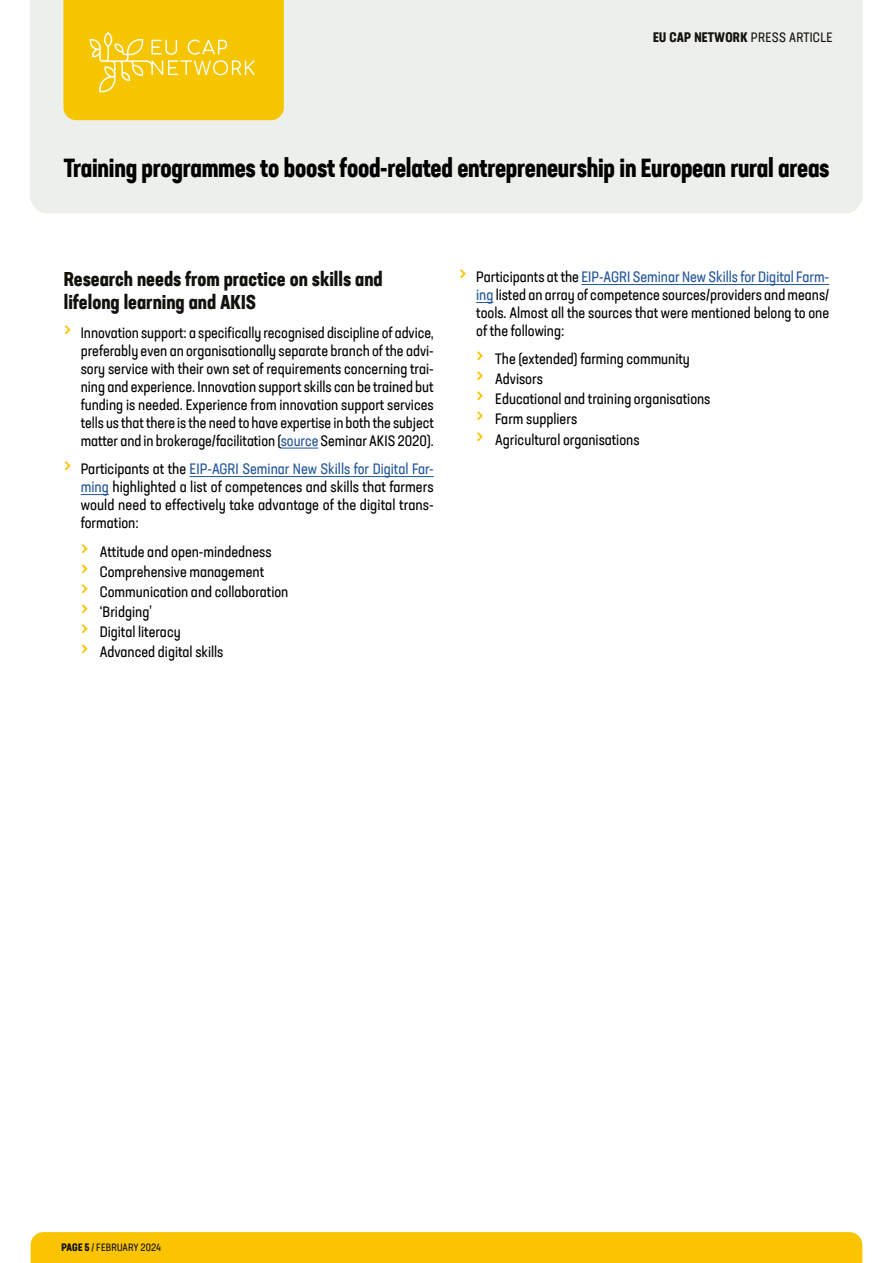
<style>
.page{position:relative;width:893px;height:1263px;background:#fff}
.page>*{position:absolute;margin:0;border:0;box-sizing:border-box;transform-origin:0 0}
.t1{font:700 condensed 25.5px "Neusa Next Std";letter-spacing:-.01em;color:#000;scale:.96 1}
.t2{font:700 condensed 19.5px/23.4px "Neusa Next Std";color:#12110c}
.t3{font:condensed 15px/18px "Neusa Next Std";color:#000;text-align:justify}
.t4{font:700 condensed 13.5px "Neusa Next Std";letter-spacing:.015em;color:#12110c}
.t5{font:condensed 10.5px "Neusa Next Std";letter-spacing:.005em;color:#12110c}
.s1{font-weight:400}
.s2{font-size:22.5px;color:#fac400}
.s3{color:#255699}
.s4{font-weight:700}
</style>
<div class="page">
<div style="left:31px;top:1232px;width:831px;height:31px;background:#fac400"></div>
<div style="left:30px;top:0;width:833px;height:213px;background:#edefeb"></div>
<svg style="left:63px;top:0;width:221px;height:120px;background:#f5c70c"></svg>
<hr style="left:281px;top:448px;width:37px;height:1px;background:#255699">
<hr style="left:190px;top:476px;width:244px;height:1px;background:#255699">
<svg style="left:81px;top:494px;width:28px;height:1px"></svg>
<hr style="left:581px;top:284px;width:248px;height:1px;background:#255699">
<svg style="left:476px;top:302px;width:17px;height:1px"></svg>
<p class="t4" style="left:653px;top:29px;width:181px">EU CAP NETWORK <span class="s1">PRESS ARTICLE</span></p>
<h1 class="t1" style="left:64px;top:151px;width:799px">Training programmes to boost food-related entrepreneurship in European rural areas</h1>
<h2 class="t2" style="left:64px;top:267px;width:320px">Research needs from practice on skills and lifelong learning and AKIS</h2>
<p class="t3" style="left:81px;top:323px;width:355px;text-indent:-17px"><span class="s2">&gt;</span> Innovation support: a specifically recognised discipline of advice, preferably even an organisationally separate branch of the advi&shy;sory service with their own set of requirements concerning trai&shy;ning and experience. Innovation support skills can be trained but funding is needed. Experience from innovation support services tells us that there is the need to have expertise in both the subject matter and in brokerage/facilitation (<span class="s3">source</span> Seminar AKIS 2020).</p>
<p class="t3" style="left:81px;top:460px;width:354px;text-indent:-17px"><span class="s2">&gt;</span> Participants at the <span class="s3">EIP-AGRI Seminar New Skills for Digital Far&shy;ming</span> highlighted a list of competences and skills that farmers would need to effectively take advantage of the digital trans&shy;formation:</p>
<p class="t3" style="left:81px;top:541px;width:209px;line-height:20.1px;text-align:left"><span class="s2">&gt;</span> Attitude and open-mindedness<br><span class="s2">&gt;</span> Comprehensive management<br><span class="s2">&gt;</span> Communication and collaboration <span class="s2">&gt;</span> ‘Bridging’<br><span class="s2">&gt;</span> Digital literacy<br><span class="s2">&gt;</span> Advanced digital skills</p>
<p class="t3" style="left:476px;top:268px;width:354px;text-indent:-17px"><span class="s2">&gt;</span> Participants at the <span class="s3">EIP-AGRI Seminar New Skills for Digital Farm&shy;ing</span> listed an array of competence sources/providers and means/ tools. Almost all the sources that were mentioned belong to one of the following:</p>
<p class="t3" style="left:476px;top:349px;width:236px;line-height:20.1px;text-align:left"><span class="s2">&gt;</span> The (extended) farming community<br><span class="s2">&gt;</span> Advisors<br><span class="s2">&gt;</span> Educational and training organisations <span class="s2">&gt;</span> Farm suppliers<br><span class="s2">&gt;</span> Agricultural organisations</p>
<p class="t5" style="left:62px;top:1241px;width:101px"><span class="s4">PAGE 5</span> / FEBRUARY 2024</p>
</div>
